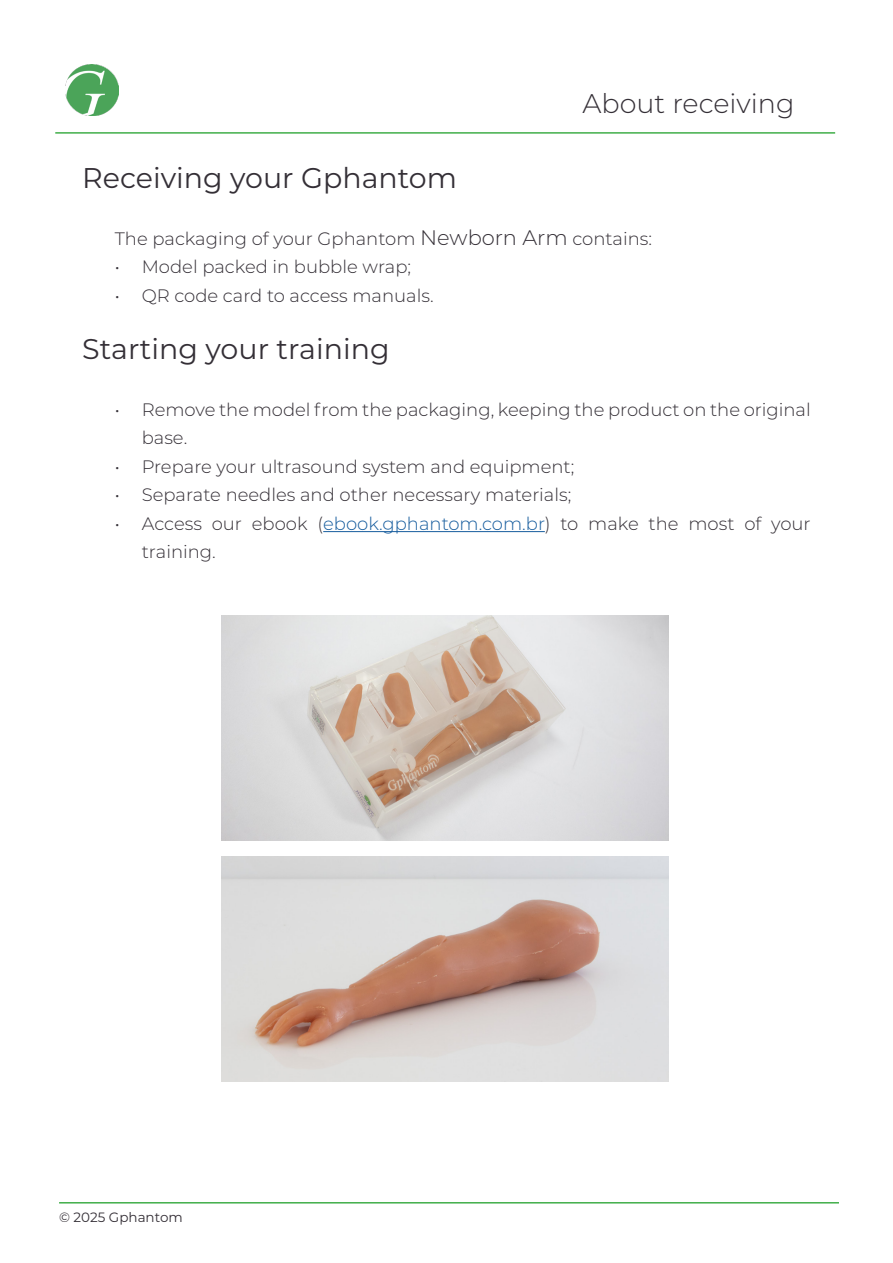
<style>
.page{position:relative;width:893px;height:1263px;background:#fff}
.page>*{position:absolute;margin:0;border:0;box-sizing:border-box;transform-origin:0 0}
.t1{font:28.5px "Montserrat";color:#342f36}
.t2{font:300 27px "Montserrat";color:#342f36}
.t3{font:300 18px/28.5px "Montserrat";color:#342f36}
.t4{font:13.5px "Montserrat";color:#342f36}
.s1{font-size:21px}
.s2{color:#175d9e}
</style>
<div class="page">
<hr style="left:323px;top:531px;width:222px;height:1px;background:#175d9e">
<hr style="left:55px;top:132px;width:780px;height:2px;background:#40ae49">
<img style="left:66px;top:65px;width:52px;height:50px">
<hr style="left:59px;top:1202px;width:780px;height:1px;background:#40ae49">
<img style="left:222px;top:615px;width:447px;height:225px">
<img style="left:222px;top:856px;width:447px;height:225px">
<p class="t2" style="left:583px;top:85px;width:213px">About receiving</p>
<p class="t1" style="left:82px;top:158px;width:376px">Receiving your Gphantom</p>
<p class="t3" style="left:115px;top:224px;width:539px">The packaging of your Gphantom <span class="s1">Newborn Arm</span> contains:</p>
<p class="t3" style="left:115px;top:252px;width:298px">• Model packed in bubble wrap;</p>
<p class="t3" style="left:115px;top:281px;width:320px">• QR code card to access manuals.</p>
<p class="t1" style="left:82px;top:329px;width:309px">Starting your training</p>
<p class="t3" style="left:142px;top:395px;width:670px;text-indent:-27px">• Remove the model from the packaging, keeping the product on the original base.</p>
<p class="t3" style="left:115px;top:452px;width:461px">• Prepare your ultrasound system and equipment;</p>
<p class="t3" style="left:115px;top:480px;width:458px">• Separate needles and other necessary materials;</p>
<p class="t3" style="left:142px;top:509px;width:670px;text-indent:-27px">• Access our ebook (<span class="s2">ebook.gphantom.com.br</span>) to make the most of your training.</p>
<p class="t4" style="left:59px;top:1208px;width:125px">© 2025 Gphantom</p>
</div>
